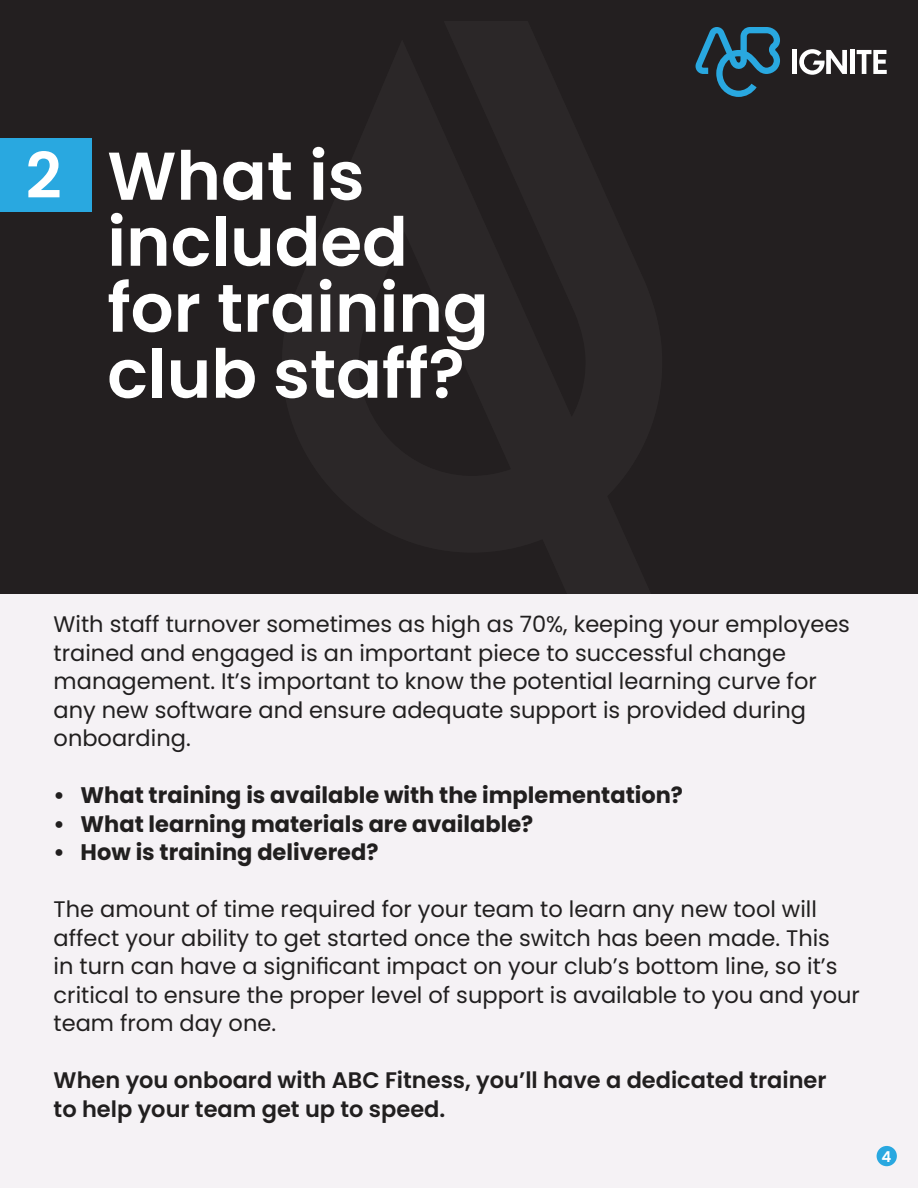
<style>
.page{position:relative;width:918px;height:1188px;background:#f5f2f5}
.page>*{position:absolute;margin:0;border:0;box-sizing:border-box;transform-origin:0 0}
.t1{font:600 67.5px/66px "Poppins";color:#fff}
.t2{font:600 63px "Poppins";color:#fff}
.t3{font:22.5px/28.5px "Poppins";color:#211f1f}
.t4{font:700 22.5px "Poppins";color:#211f1f}
.t5{font:600 22.5px/28.5px "Poppins";color:#211f1f}
.t6{font:600 15px "Poppins";color:#fff}
</style>
<div class="page">
<div style="left:0;top:0;width:918px;height:594px;background:#231f20"></div>
<div style="left:877px;top:1146px;width:20px;height:20px;background:#29a8e0;border-radius:50%"></div>
<div style="left:792px;top:50px;width:5px;height:24px;background:#fff"></div>
<svg style="left:799px;top:49px;width:48px;height:26px"></svg>
<div style="left:850px;top:50px;width:5px;height:24px;background:#fff"></div>
<svg style="left:857px;top:50px;width:30px;height:24px"></svg>
<svg style="left:695px;top:27px;width:85px;height:70px"></svg>
<div style="left:0;top:139px;width:92px;height:73px;background:#29a8e0"></div>
<p class="t2" style="left:26px;top:139px;width:38px">2</p>
<p class="t1" style="left:107px;top:143px;width:383px">What is included for training club staff?</p>
<p class="t3" style="left:54px;top:610px;width:798px">With staff turnover sometimes as high as 70%, keeping your employees trained and engaged is an important piece to successful change</p>
<p class="t3" style="left:54px;top:667px;width:765px">management. It’s important to know the potential learning curve for any new software and ensure adequate support is provided during</p>
<p class="t3" style="left:54px;top:724px;width:139px">onboarding.</p>
<p class="t4" style="left:54px;top:782px;width:631px">• What training is available with the implementation?</p>
<p class="t4" style="left:54px;top:811px;width:481px">• What learning materials are available?</p>
<p class="t4" style="left:54px;top:839px;width:326px">• How is training delivered?</p>
<p class="t3" style="left:54px;top:895px;width:808px">The amount of time required for your team to learn any new tool will affect your ability to get started once the switch has been made. This<br>in turn can have a significant impact on your club’s bottom line, so it’s critical to ensure the proper level of support is available to you and your team from day one.</p>
<p class="t5" style="left:54px;top:1066px;width:774px">When you onboard with ABC Fitness, you’ll have a dedicated trainer to help your team get up to speed.</p>
<p class="t6" style="left:882px;top:1148px;width:11px">4</p>
</div>
